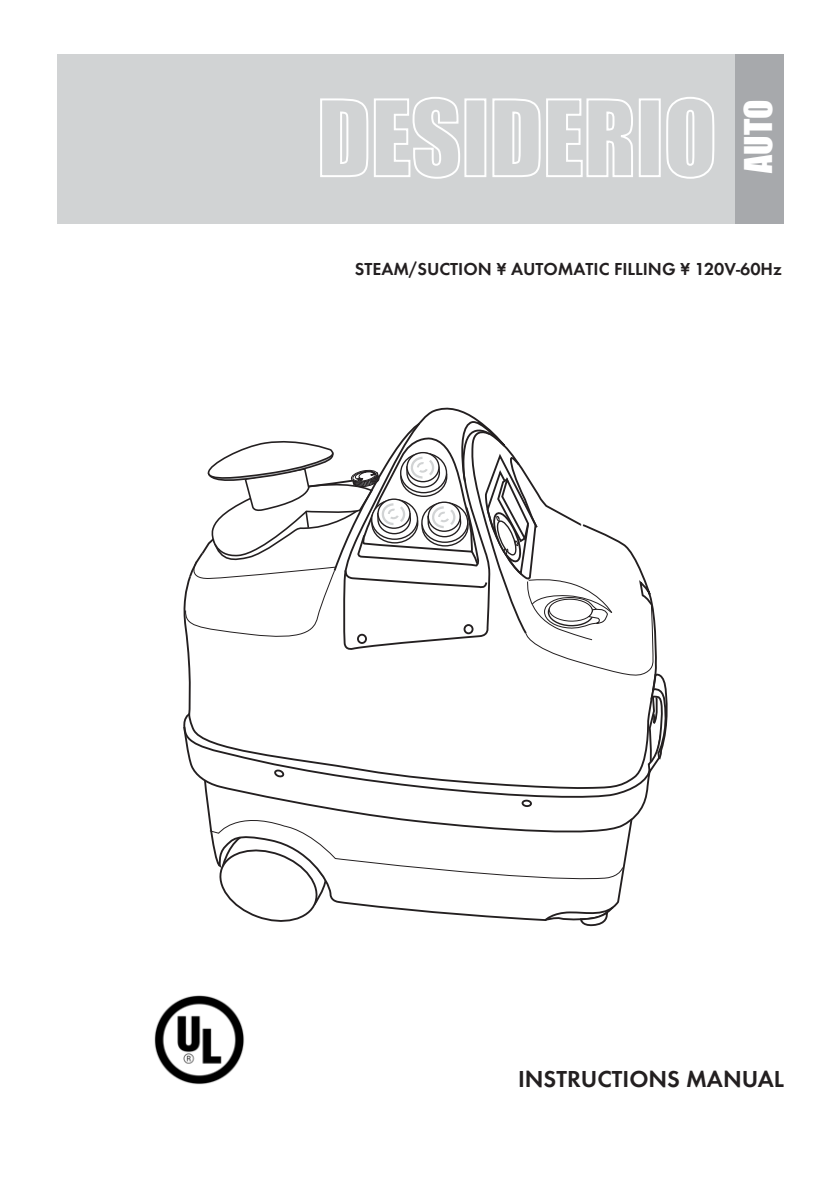
<style>
.page{position:relative;width:840px;height:1191px;background:#fff}
.page>*{position:absolute;margin:0;border:0;box-sizing:border-box;transform-origin:0 0}
.t1{font:35.4px "Impact";color:#fff}
.t2{font:600 24px "Futura T";color:#231f20}
.t3{font:600 18px "Futura T";color:#231f20}
</style>
<div class="page">
<svg style="left:419px;top:407px;width:62px;height:15px"></svg>
<svg style="left:206px;top:800px;width:440px;height:37px"></svg>
<div style="left:521px;top:799px;width:10px;height:8px;border:2px solid #231f20;border-radius:50%"></div>
<svg style="left:183px;top:593px;width:467px;height:207px"></svg>
<svg style="left:209px;top:810px;width:414px;height:116px"></svg>
<img style="left:154px;top:995px;width:91px;height:90px">
<div style="left:57px;top:55px;width:681px;height:169px;background:#d1d3d4"></div>
<div style="left:734px;top:55px;width:49px;height:169px;background:#a7a9ac"></div>
<svg style="left:320px;top:97px;width:140px;height:82px"></svg>
<div style="left:464px;top:98px;width:22px;height:79px;border:2px solid #fff"></div>
<svg style="left:492px;top:98px;width:141px;height:79px"></svg>
<div style="left:638px;top:98px;width:22px;height:79px;border:2px solid #fff"></div>
<svg style="left:666px;top:97px;width:49px;height:82px"></svg>
<svg style="left:185px;top:422px;width:483px;height:357px"></svg>
<h1 class="t1" style="left:746px;top:173px;width:75px;rotate:-90deg">AUTO</h1>
<p class="t3" style="left:354px;top:262px;width:428px">STEAM/SUCTION ¥ AUTOMATIC FILLING ¥ 120V-60Hz</p>
<h2 class="t2" style="left:518px;top:1069px;width:267px">INSTRUCTIONS MANUAL</h2>
</div>
